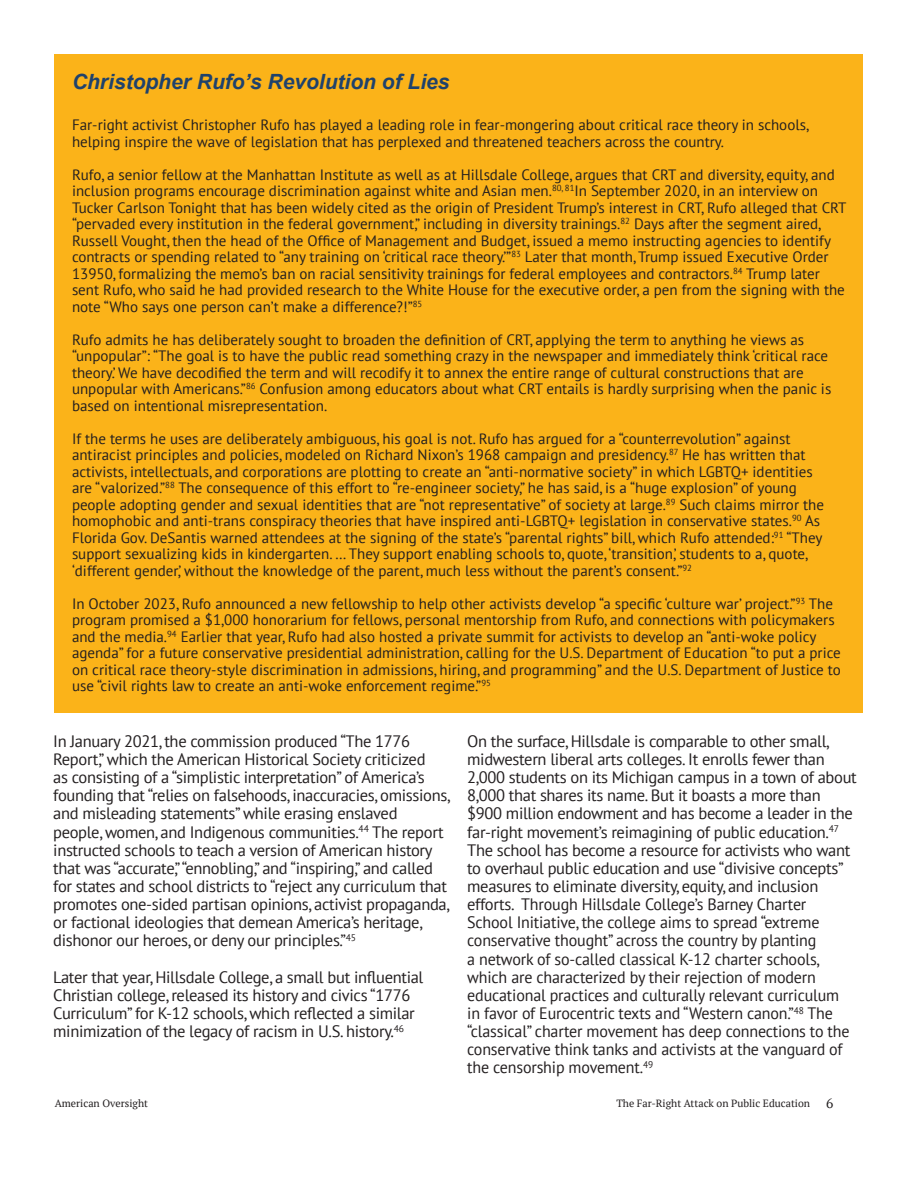
<style>
.page{position:relative;width:918px;height:1188px;background:#fff}
.page>*{position:absolute;margin:0;border:0;box-sizing:border-box;transform-origin:0 0}
.heading_2{font:italic 700 21px "Arial";color:#1f426c}
.t1{font:16.5px/18.1px "PT Sans";letter-spacing:-.02em;color:#231f20}
.t2{font:15px/16.5px "PT Sans";color:#231f20}
.t3{font:13.5px "PT Serif";color:#231f20}
.t4{font:10.5px "PT Serif";color:#231f20}
</style>
<div class="page">
<div style="left:55px;top:54px;width:808px;height:659px;background:#fbb319"></div>
<p class="heading_2" style="left:72px;top:68px;width:379px">Christopher Rufo’s Revolution of Lies</p>
<p class="t2" style="left:72px;top:116px;width:739px">Far-right activist Christopher Rufo has played a leading role in fear-mongering about critical race theory in schools, helping inspire the wave of legislation that has perplexed and threatened teachers across the country.</p>
<p class="t2" style="left:72px;top:166px;width:776px">Rufo, a senior fellow at the Manhattan Institute as well as at Hillsdale College, argues that CRT and diversity, equity, and inclusion programs encourage discrimination against white and Asian men.<sup>80,</sup> <sup>81</sup>In September 2020, in an interview on Tucker Carlson Tonight that has been widely cited as the origin of President Trump’s interest in CRT, Rufo alleged that CRT “pervaded every institution in the federal government,” including in diversity trainings.<sup>82</sup> Days after the segment aired, Russell Vought, then the head of the Office of Management and Budget, issued a memo instructing agencies to identify contracts or spending related to “any training on ‘critical race theory.’”<sup>83</sup> Later that month, Trump issued Executive Order 13950, formalizing the memo’s ban on racial sensitivity trainings for federal employees and contractors.<sup>84</sup> Trump later sent Rufo, who said he had provided research to the White House for the executive order, a pen from the signing with the note “Who says one person can’t make a difference?!”<sup>85</sup></p>
<p class="t2" style="left:72px;top:331px;width:761px">Rufo admits he has deliberately sought to broaden the definition of CRT, applying the term to anything he views as “unpopular”: “The goal is to have the public read something crazy in the newspaper and immediately think ‘critical race theory.’ We have decodified the term and will recodify it to annex the entire range of cultural constructions that are unpopular with Americans.”<sup>86</sup> Confusion among educators about what CRT entails is hardly surprising when the panic is based on intentional misrepresentation.</p>
<p class="t2" style="left:72px;top:430px;width:754px">If the terms he uses are deliberately ambiguous, his goal is not. Rufo has argued for a “counterrevolution” against antiracist principles and policies, modeled on Richard Nixon’s 1968 campaign and presidency.<sup>87</sup> He has written that activists, intellectuals, and corporations are plotting to create an “anti-normative society” in which LGBTQ+ identities are “valorized.”<sup>88</sup> The consequence of this effort to “re-engineer society,” he has said, is a “huge explosion” of young people adopting gender and sexual identities that are “not representative” of society at large.<sup>89</sup> Such claims mirror the homophobic and anti-trans conspiracy theories that have inspired anti-LGBTQ+ legislation in conservative states.<sup>90</sup> As Florida Gov. DeSantis warned attendees at the signing of the state’s “parental rights” bill, which Rufo attended:<sup>91</sup> “They support sexualizing kids in kindergarten. … They support enabling schools to, quote, ‘transition,’ students to a, quote, ‘different gender,’ without the knowledge of the parent, much less without the parent’s consent.”<sup>92</sup></p>
<p class="t2" style="left:72px;top:595px;width:770px">In October 2023, Rufo announced a new fellowship to help other activists develop “a specific ‘culture war’ project.”<sup>93</sup> The program promised a $1,000 honorarium for fellows, personal mentorship from Rufo, and connections with policymakers and the media.<sup>94</sup> Earlier that year, Rufo had also hosted a private summit for activists to develop an “anti-woke policy agenda” for a future conservative presidential administration, calling for the U.S. Department of Education “to put a price on critical race theory-style discrimination in admissions, hiring, and programming” and the U.S. Department of Justice to use “civil rights law to create an anti-woke enforcement regime.”<sup>95</sup></p>
<p class="t1" style="left:53px;top:732px;width:398px">In January 2021, the commission produced “The 1776<br>Report,” which the American Historical Society criticized<br>as consisting of a “simplistic interpretation” of America’s founding that “relies on falsehoods, inaccuracies, omissions, and misleading statements” while erasing enslaved people, women, and Indigenous communities.<sup>44</sup> The report instructed schools to teach a version of American history that was “accurate,” “ennobling,” and “inspiring,” and called for states and school districts to “reject any curriculum that promotes one-sided partisan opinions, activist propaganda, or factional ideologies that demean America’s heritage, dishonor our heroes, or deny our principles.”<sup>45</sup></p>
<p class="t1" style="left:53px;top:967px;width:372px">Later that year, Hillsdale College, a small but influential Christian college, released its history and civics “1776<br>Curriculum” for K-12 schools, which reflected a similar minimization of the legacy of racism in U.S. history.<sup>46</sup></p>
<p class="t1" style="left:467px;top:732px;width:391px">On the surface, Hillsdale is comparable to other small, midwestern liberal arts colleges. It enrolls fewer than 2,000 students on its Michigan campus in a town of about 8,000 that shares its name. But it boasts a more than $900 million endowment and has become a leader in the far-right movement’s reimagining of public education.<sup>47<br></sup>The school has become a resource for activists who want to overhaul public education and use “divisive concepts” measures to eliminate diversity, equity, and inclusion efforts. Through Hillsdale College’s Barney Charter<br>School Initiative, the college aims to spread “extreme conservative thought” across the country by planting<br>a network of so-called classical K-12 charter schools, which are characterized by their rejection of modern educational practices and culturally relevant curriculum<br>in favor of Eurocentric texts and “Western canon.”<sup>48</sup> The “classical” charter movement has deep connections to the conservative think tanks and activists at the vanguard of the censorship movement.<sup>49</sup></p>
<p class="t4" style="left:55px;top:1096px;width:95px">American Oversight</p>
<p class="t4" style="left:616px;top:1096px;width:195px">The Far-Right Attack on Public Education</p>
<p class="t3" style="left:826px;top:1095px;width:9px">6</p>
</div>
